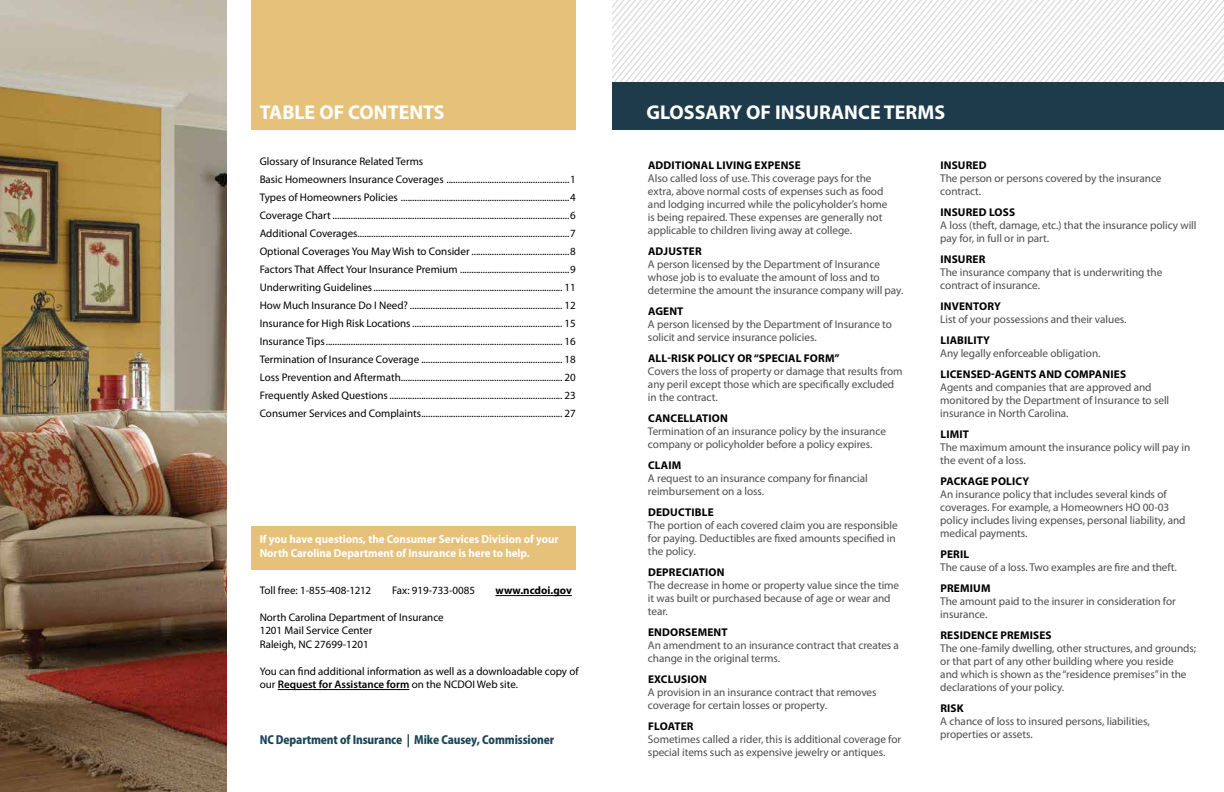
<style>
.page{position:relative;width:1224px;height:792px;background:#fff}
.page>*{position:absolute;margin:0;border:0;box-sizing:border-box;transform-origin:0 0}
.t1{font:700 20px "Myriad Pro";color:#fff}
.t2{font:700 11.7px/14px "Myriad Pro";color:#fff;scale:.94 1}
.t3{font:800 11.3px "Koz Go Pr 6 N";letter-spacing:-.01em;color:#1b4657}
.t4{font:11.2px/13px "Myriad Pro";letter-spacing:-.005em;color:#4d4d4f}
.t5{font:700 11.2px "Myriad Pro";letter-spacing:.015em;color:#000}
.t6{font:11px/18px "Myriad Pro";color:#000}
.t7{font:700 11px "Myriad Pro";color:#000}
.s1{font-weight:600}
</style>
<div class="page">
<svg style="left:612px;top:0;width:612px;height:82px"></svg>
<div style="left:252px;top:526px;width:324px;height:44px;background:#e6c179"></div>
<img style="left:0;top:0;width:227px;height:792px">
<div style="left:252px;top:0;width:324px;height:130px;background:#e6c179"></div>
<hr style="left:278px;top:689px;width:131px;height:1px;background:#000">
<hr style="left:495px;top:595px;width:77px;height:1px;background:#000">
<div style="left:612px;top:82px;width:612px;height:48px;background:#1e3b4b"></div>
<h1 class="t1" style="left:260px;top:99px;width:187px">TABLE OF CONTENTS</h1>
<p class="t6" style="left:260px;top:152px;width:318px">Glossary of Insurance Related Terms<br>Basic Homeowners Insurance Coverages ......................................................1<br>Types of Homeowners Policies ..........................................................................4<br>Coverage Chart ........................................................................................................6<br>Additional Coverages.............................................................................................7<br>Optional Coverages You May Wish to Consider ...........................................8<br>Factors That Affect Your Insurance Premium ................................................9<br>Underwriting Guidelines................................................................................... 11<br>How Much Insurance Do I Need? ................................................................... 12<br>Insurance for High Risk Locations .................................................................. 15<br>Insurance Tips........................................................................................................ 16<br>Termination of Insurance Coverage .............................................................. 18<br>Loss Prevention and Aftermath....................................................................... 20<br>Frequently Asked Questions............................................................................ 23<br>Consumer Services and Complaints.............................................................. 27</p>
<p class="t2" style="left:260px;top:532px;width:320px">If you have questions, the Consumer Services Division of your<br>North Carolina Department of Insurance is here to help.</p>
<p class="t6" style="left:260px;top:581px;width:113px">Toll free: 1-855-408-1212</p>
<p class="t6" style="left:392px;top:581px;width:85px">Fax: 919-733-0085</p>
<p class="t7" style="left:495px;top:583px;width:78px">www.ncdoi.gov</p>
<p class="t6" style="left:260px;top:610px;width:186px;line-height:13.5px">North Carolina Department of Insurance<br>1201 Mail Service Center<br>Raleigh, NC 27699-1201</p>
<p class="t6" style="left:260px;top:664px;width:321px;line-height:13.5px">You can find additional information as well as a downloadable copy of our <span class="s1">Request for Assistance form</span> on the NCDOI Web site.</p>
<p class="t3" style="left:260px;top:734px;width:296px">NC Department of Insurance | Mike Causey, Commissioner</p>
<h1 class="t1" style="left:647px;top:99px;width:300px">GLOSSARY OF INSURANCE TERMS</h1>
<p class="t5" style="left:648px;top:158px;width:154px">ADDITIONAL LIVING EXPENSE</p>
<p class="t4" style="left:648px;top:172px;width:241px">Also called loss of use. This coverage pays for the extra, above normal costs of expenses such as food and lodging incurred while the policyholder’s home is being repaired. These expenses are generally not applicable to children living away at college.</p>
<p class="t5" style="left:648px;top:244px;width:55px">ADJUSTER</p>
<p class="t4" style="left:648px;top:258px;width:257px">A person licensed by the Department of Insurance whose job is to evaluate the amount of loss and to determine the amount the insurance company will pay.</p>
<p class="t5" style="left:648px;top:304px;width:37px">AGENT</p>
<p class="t4" style="left:648px;top:318px;width:246px">A person licensed by the Department of Insurance to solicit and service insurance policies.</p>
<p class="t5" style="left:648px;top:351px;width:193px">ALL-RISK POLICY OR “SPECIAL FORM”</p>
<p class="t4" style="left:648px;top:365px;width:256px">Covers the loss of property or damage that results from any peril except those which are specifically excluded in the contract.</p>
<p class="t5" style="left:648px;top:411px;width:81px">CANCELLATION</p>
<p class="t4" style="left:648px;top:425px;width:240px">Termination of an insurance policy by the insurance company or policyholder before a policy expires.</p>
<p class="t5" style="left:648px;top:458px;width:35px">CLAIM</p>
<p class="t4" style="left:648px;top:472px;width:221px">A request to an insurance company for financial reimbursement on a loss.</p>
<p class="t5" style="left:648px;top:505px;width:67px">DEDUCTIBLE</p>
<p class="t4" style="left:648px;top:519px;width:251px">The portion of each covered claim you are responsible for paying. Deductibles are fixed amounts specified in the policy.</p>
<p class="t5" style="left:648px;top:565px;width:78px">DEPRECIATION</p>
<p class="t4" style="left:648px;top:579px;width:253px">The decrease in home or property value since the time it was built or purchased because of age or wear and tear.</p>
<p class="t5" style="left:648px;top:625px;width:81px">ENDORSEMENT</p>
<p class="t4" style="left:648px;top:639px;width:253px">An amendment to an insurance contract that creates a change in the original terms.</p>
<p class="t5" style="left:648px;top:672px;width:60px">EXCLUSION</p>
<p class="t4" style="left:648px;top:686px;width:230px">A provision in an insurance contract that removes coverage for certain losses or property.</p>
<p class="t5" style="left:648px;top:719px;width:47px">FLOATER</p>
<p class="t4" style="left:648px;top:733px;width:255px">Sometimes called a rider, this is additional coverage for special items such as expensive jewelry or antiques.</p>
<p class="t5" style="left:940px;top:158px;width:48px">INSURED</p>
<p class="t4" style="left:940px;top:172px;width:223px">The person or persons covered by the insurance contract.</p>
<p class="t5" style="left:940px;top:205px;width:76px">INSURED LOSS</p>
<p class="t4" style="left:940px;top:219px;width:258px">A loss (theft, damage, etc.) that the insurance policy will pay for, in full or in part.</p>
<p class="t5" style="left:940px;top:252px;width:47px">INSURER</p>
<p class="t4" style="left:940px;top:266px;width:224px">The insurance company that is underwriting the contract of insurance.</p>
<p class="t5" style="left:940px;top:299px;width:62px">INVENTORY</p>
<p class="t4" style="left:940px;top:313px;width:188px">List of your possessions and their values.</p>
<p class="t5" style="left:940px;top:333px;width:51px">LIABILITY</p>
<p class="t4" style="left:940px;top:347px;width:162px">Any legally enforceable obligation.</p>
<p class="t5" style="left:940px;top:367px;width:187px">LICENSED-AGENTS AND COMPANIES</p>
<p class="t4" style="left:940px;top:381px;width:230px">Agents and companies that are approved and monitored by the Department of Insurance to sell insurance in North Carolina.</p>
<p class="t5" style="left:940px;top:427px;width:30px">LIMIT</p>
<p class="t4" style="left:940px;top:441px;width:251px">The maximum amount the insurance policy will pay in the event of a loss.</p>
<p class="t5" style="left:940px;top:474px;width:90px">PACKAGE POLICY</p>
<p class="t4" style="left:940px;top:488px;width:247px">An insurance policy that includes several kinds of coverages. For example, a Homeowners HO 00-03 policy includes living expenses, personal liability, and medical payments.</p>
<p class="t5" style="left:940px;top:547px;width:30px">PERIL</p>
<p class="t4" style="left:940px;top:561px;width:238px">The cause of a loss. Two examples are fire and theft.</p>
<p class="t5" style="left:940px;top:581px;width:52px">PREMIUM</p>
<p class="t4" style="left:940px;top:595px;width:237px">The amount paid to the insurer in consideration for insurance.</p>
<p class="t5" style="left:940px;top:628px;width:113px">RESIDENCE PREMISES</p>
<p class="t4" style="left:940px;top:642px;width:257px">The one-family dwelling, other structures, and grounds; or that part of any other building where you reside<br>and which is shown as the “residence premises” in the declarations of your policy.</p>
<p class="t5" style="left:940px;top:701px;width:25px">RISK</p>
<p class="t4" style="left:940px;top:715px;width:211px">A chance of loss to insured persons, liabilities, properties or assets.</p>
</div>
